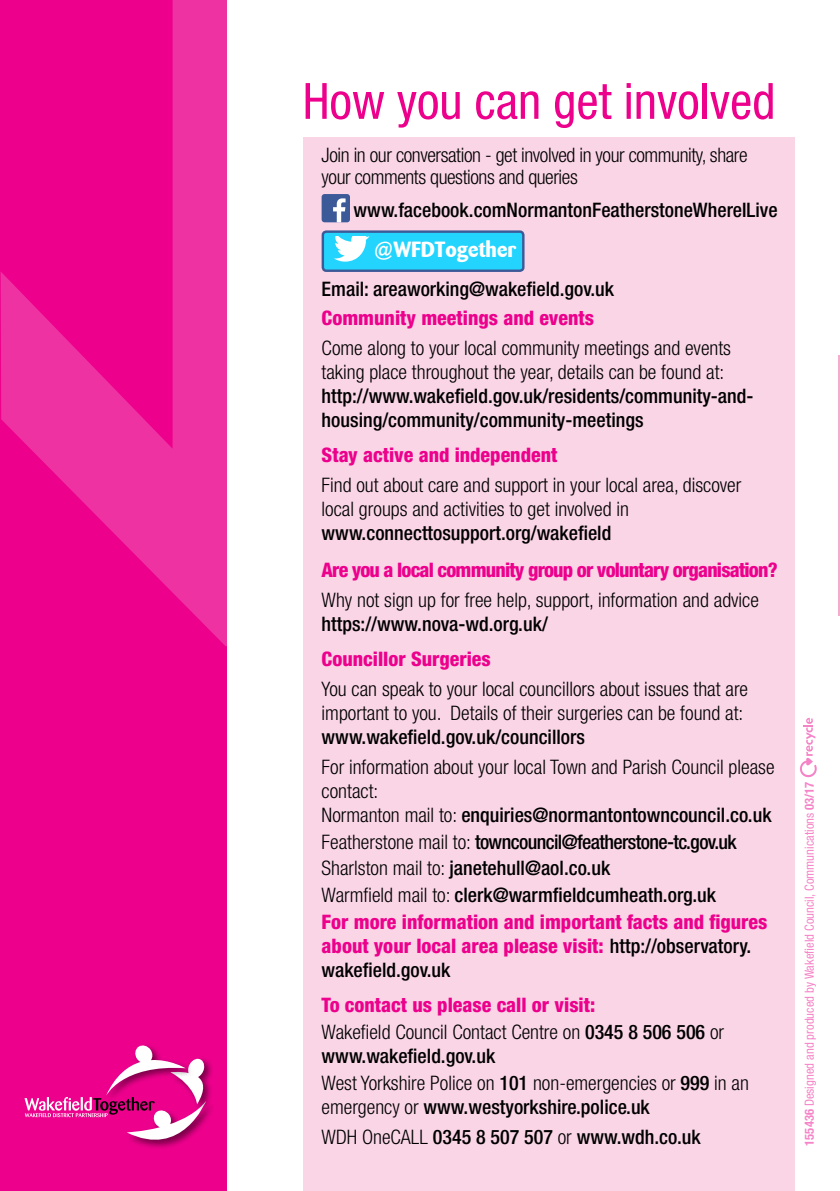
<style>
.page{position:relative;width:840px;height:1191px;background:#fff}
.page>*{position:absolute;margin:0;border:0;box-sizing:border-box;transform-origin:0 0}
.t1{font:condensed 50px "Helvetica Neue";color:#ec008c}
.t2{font:700 21.8px "Barmeno";color:#fff}
.t3{font:300 condensed 20px/24px "Helvetica Neue";color:#000}
.t4{font:500 condensed 20px/26.8px "Helvetica Neue";color:#000}
.t5{font:300 condensed 20px/22px "Helvetica Neue";letter-spacing:-.02em;color:#000}
.t6{font:800 condensed 20px "Helvetica Neue";color:#ec008c}
.t7{font:800 condensed 20px "Helvetica Neue";letter-spacing:-.04em;color:#ec008c}
.t8{font:condensed 12.6px "Helvetica Neue";color:#ec008c}
.s1{font-weight:500}
.s2{font-weight:300}
.s3{font-weight:800;color:#ec008c}
.s4{font-weight:700}
</style>
<div class="page">
<div style="left:0;top:0;width:226px;height:1191px;background:#ec008c"></div>
<svg style="left:1px;top:0;width:226px;height:646px"></svg>
<hr style="left:838px;top:355px;width:1px;height:261px;background:#f6adcd">
<svg style="left:800px;top:718px;width:16px;height:59px"></svg>
<div style="left:302px;top:137px;width:492px;height:1054px;background:#fad5e6"></div>
<div style="left:321px;top:194px;width:29px;height:28px;background:#3d5a98;border-radius:3px"></div>
<svg style="left:333px;top:198px;width:12px;height:24px"></svg>
<div style="left:169px;top:1056px;width:45px;height:57px;background:#000;opacity:.48"></div>
<svg style="left:25px;top:1045px;width:181px;height:103px"></svg>
<div style="left:322px;top:232px;width:201px;height:39px;background:#22d4fe;border-radius:3px"></div>
<div style="left:321px;top:230px;width:203px;height:42px;border:2px solid #3d5a98;border-radius:3px"></div>
<svg style="left:334px;top:236px;width:35px;height:26px"></svg>
<h1 class="t1" style="left:302px;top:72px;width:474px">How you can get involved</h1>
<p class="t5" style="left:321px;top:144px;width:427px">Join in our conversation - get involved in your community, share your comments questions and queries</p>
<p class="t4" style="left:353px;top:196px;width:425px">www.facebook.comNormantonFeatherstoneWhereILive</p>
<p class="t2" style="left:373px;top:236px;width:144px">@WFDTogether</p>
<p class="t4" style="left:321px;top:275px;width:294px">Email: areaworking@wakefield.gov.uk</p>
<p class="t6" style="left:321px;top:306px;width:274px">Community meetings and events</p>
<p class="t3" style="left:321px;top:335px;width:411px">Come along to your local community meetings and events taking place throughout the year, details can be found at:</p>
<p class="t4" style="left:321px;top:383px;width:433px;line-height:24px">http://www.wakefield.gov.uk/residents/community-and&shy;housing/community/community-meetings</p>
<p class="t6" style="left:321px;top:443px;width:237px">Stay active and independent</p>
<p class="t3" style="left:321px;top:472px;width:421px">Find out about care and support in your local area, discover local groups and activities to get involved in</p>
<p class="t4" style="left:321px;top:519px;width:291px">www.connecttosupport.org/wakefield</p>
<p class="t7" style="left:321px;top:558px;width:457px">Are you a local community group or voluntary organisation?</p>
<p class="t3" style="left:321px;top:587px;width:438px">Why not sign up for free help, support, information and advice</p>
<p class="t4" style="left:321px;top:610px;width:228px">https://www.nova-wd.org.uk/</p>
<p class="t6" style="left:321px;top:647px;width:171px">Councillor Surgeries</p>
<p class="t3" style="left:321px;top:676px;width:428px">You can speak to your local councillors about issues that are important to you. Details of their surgeries can be found at:</p>
<p class="t4" style="left:321px;top:723px;width:265px">www.wakefield.gov.uk/councillors</p>
<p class="t3" style="left:321px;top:754px;width:454px">For information about your local Town and Parish Council please contact:<br>Normanton mail to: <span class="s1">enquiries@normantontowncouncil.co.uk</span></p>
<p class="t4" style="left:321px;top:827px;width:447px"><span class="s2">Featherstone mail to:</span> towncouncil@featherstone-tc.gov.uk <span class="s2">Sharlston mail to:</span> janetehull@aol.co.uk<br><span class="s2">Warmfield mail to:</span> clerk@warmfieldcumheath.org.uk<br><span class="s3">For more information and important facts and figures</span></p>
<p class="t4" style="left:321px;top:933px;width:431px;line-height:24px"><span class="s3">about your local area please visit:</span> http://observatory. wakefield.gov.uk</p>
<p class="t3" style="left:321px;top:991px;width:404px;line-height:26.8px"><span class="s3">To contact us please call or visit:<br></span>Wakefield Council Contact Centre on <span class="s1">0345 8 506 506</span> or</p>
<p class="t3" style="left:321px;top:1042px;width:428px;line-height:26.8px"><span class="s1">www.wakefield.gov.uk<br></span>West Yorkshire Police on <span class="s1">101</span> non-emergencies or <span class="s1">999</span> in an</p>
<p class="t4" style="left:321px;top:1092px;width:380px;line-height:29.6px"><span class="s2">emergency or</span> www.westyorkshire.police.uk<br><span class="s2">WDH OneCALL</span> 0345 8 507 507 <span class="s2">or</span> www.wdh.co.uk</p>
<p class="t8" style="left:801px;top:1145px;width:366px;rotate:-90deg"><span class="s4">155436</span> Designed and produced by Wakefield Council, Communications <span class="s4">03/17</span></p>
</div>
